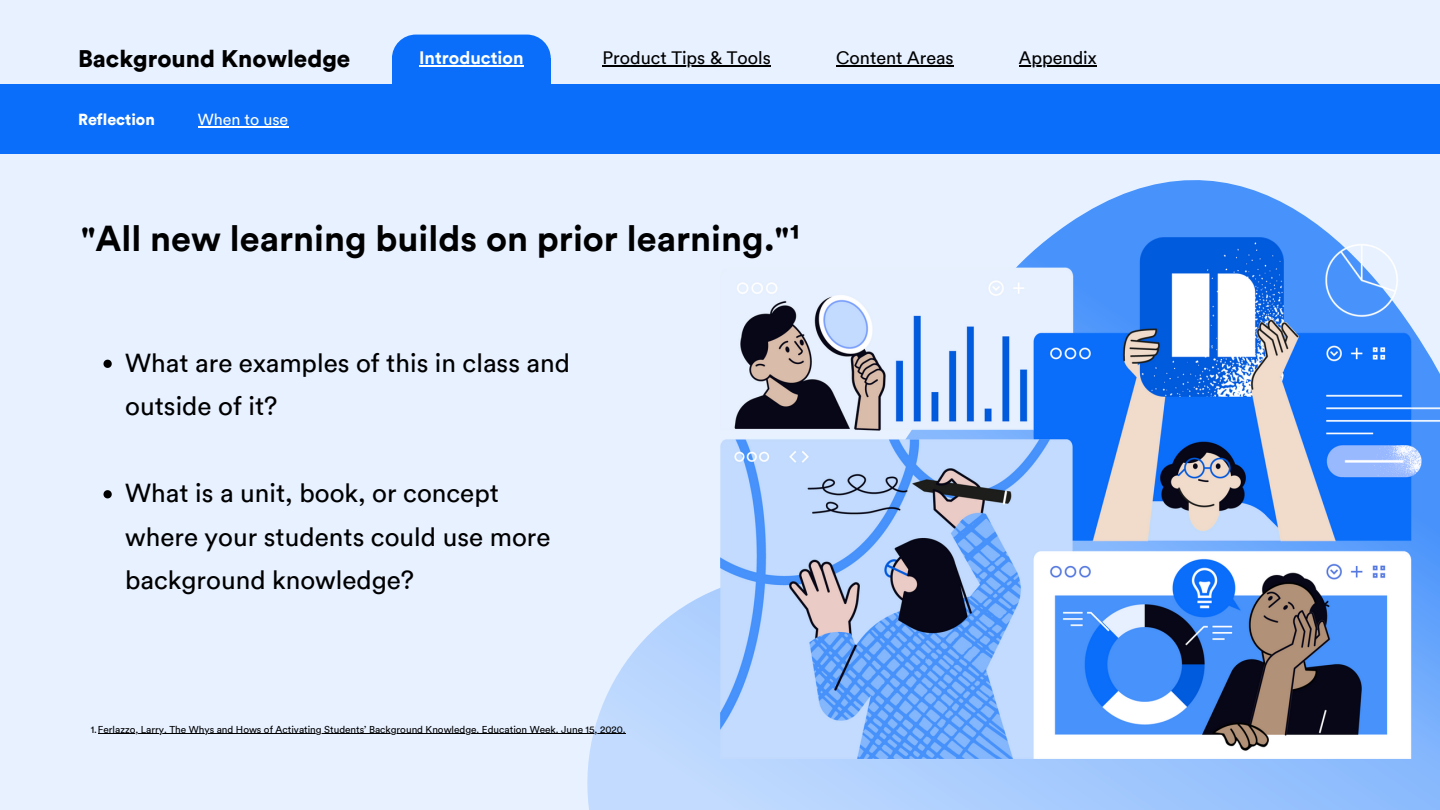
<style>
.page{position:relative;width:1440px;height:810px;background:#e7f1ff}
.page>*{position:absolute;margin:0;border:0;box-sizing:border-box;transform-origin:0 0}
.t1{font:700 36px "Circular";color:#000}
.t2{font:26px/43.5px "Circular";color:#000}
.t3{font:900 24px "Circular";color:#000}
.t4{font:18px "Circular";color:#000}
.t5{font:700 18px "Circular";color:#fff}
.t6{font:900 16px "Circular";color:#fff}
.t7{font:16px "Circular";color:#fff}
.t8{font:10px "Circular";color:#000}
</style>
<div class="page">
<svg style="left:587px;top:180px;width:853px;height:630px"></svg>
<img style="left:720px;top:238px;width:720px;height:520px">
<svg style="left:104px;top:360px;width:8px;height:8px"></svg>
<svg style="left:104px;top:490px;width:8px;height:8px"></svg>
<div style="left:392px;top:35px;width:159px;height:47px;background:#0a6efa;border-radius:24px"></div>
<div style="left:0;top:85px;width:1440px;height:69px;background:#0a6efa"></div>
<div style="left:392px;top:59px;width:159px;height:69px;background:#0a6efa"></div>
<hr style="left:419px;top:66px;width:105px;height:1px;background:#fff">
<hr style="left:603px;top:66px;width:168px;height:1px;background:#000">
<hr style="left:1019px;top:66px;width:78px;height:1px;background:#000">
<hr style="left:836px;top:66px;width:118px;height:1px;background:#000">
<hr style="left:198px;top:126px;width:90px;height:2px;background:#fff">
<hr style="left:98px;top:733px;width:528px;height:1px;background:#000">
<p class="t3" style="left:78px;top:43px;width:274px">Background Knowledge</p>
<p class="t5" style="left:419px;top:46px;width:106px">Introduction</p>
<p class="t4" style="left:603px;top:46px;width:170px">Product Tips &amp; Tools</p>
<p class="t4" style="left:836px;top:46px;width:119px">Content Areas</p>
<p class="t4" style="left:1019px;top:46px;width:79px">Appendix</p>
<p class="t6" style="left:78px;top:109px;width:78px">Reflection</p>
<p class="t7" style="left:198px;top:109px;width:92px">When to use</p>
<p class="t1" style="left:81px;top:215px;width:721px">"All new learning builds on prior learning."¹</p>
<p class="t2" style="left:125px;top:340px;width:446px">What are examples of this in class and outside of it?</p>
<p class="t2" style="left:125px;top:471px;width:427px">What is a unit, book, or concept where your students could use more background knowledge?</p>
<p class="t8" style="left:91px;top:723px;width:537px">1.Ferlazzo, Larry. The Whys and Hows of Activating Students’ Background Knowledge. Education Week. June 15, 2020.</p>
</div>
